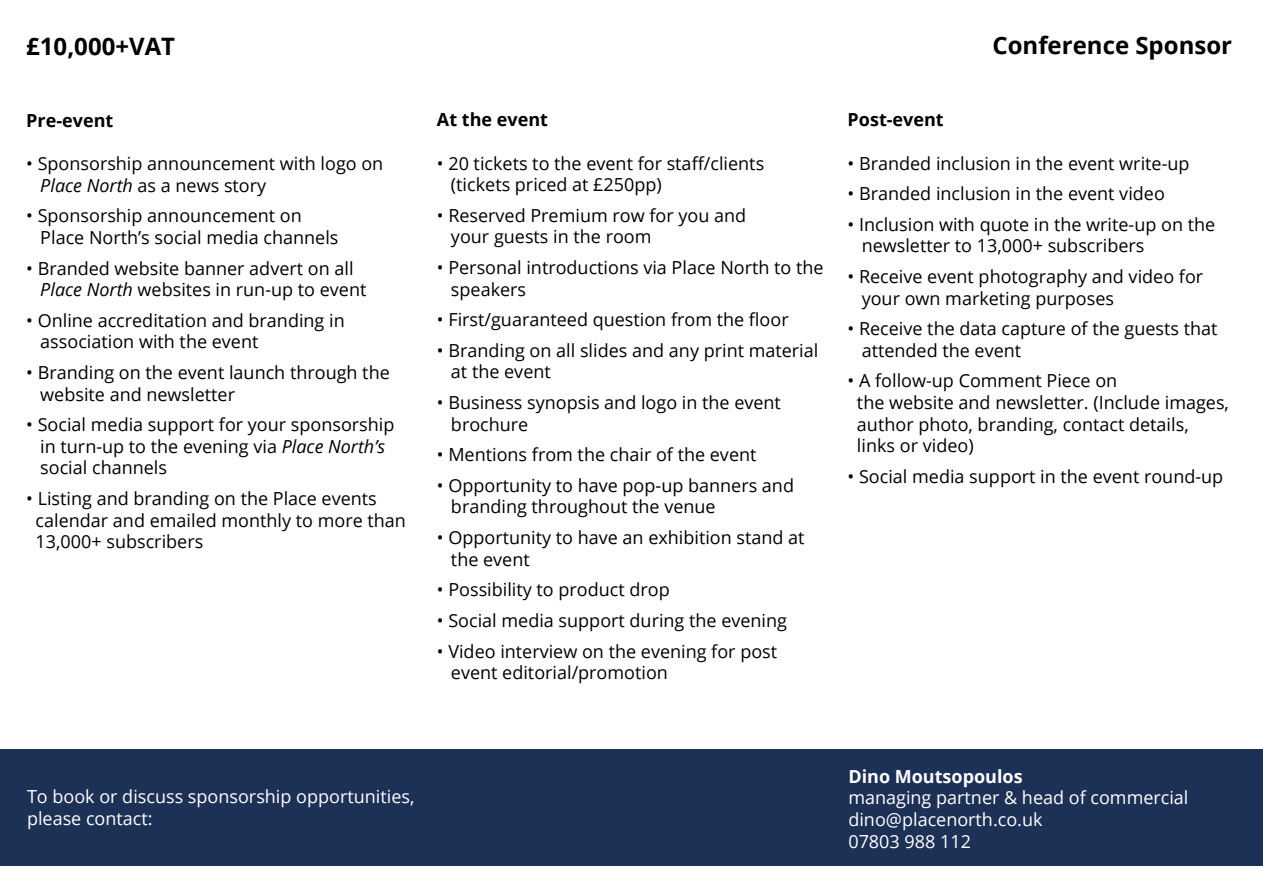
<style>
.page{position:relative;width:1263px;height:893px;background:#fff}
.page>*{position:absolute;margin:0;border:0;box-sizing:border-box;transform-origin:0 0}
.t1{font:700 24px "Open Sans";color:#000}
.t2{font:18px/21.6px "Open Sans";color:#000}
.t3{font:18px/21.6px "Open Sans";color:#fff}
.t4{font:700 18px "Open Sans";color:#000}
.t5{font:700 18px "Open Sans";color:#fff}
.s1{font-style:italic}
</style>
<div class="page">
<div style="left:0;top:750px;width:1263px;height:116px;background:#1d3056"></div>
<h1 class="t1" style="left:26px;top:29px;width:150px">£10,000+VAT</h1>
<p class="t4" style="left:26px;top:108px;width:89px">Pre-event</p>
<p class="t2" style="left:40px;top:152px;width:345px;text-indent:-14px">• Sponsorship announcement with logo on<br><span class="s1">Place North</span> as a news story</p>
<p class="t2" style="left:40px;top:205px;width:300px;text-indent:-14px">• Sponsorship announcement on<br>Place North’s social media channels</p>
<p class="t2" style="left:40px;top:257px;width:328px;text-indent:-14px">• Branded website banner advert on all<br><span class="s1">Place North</span> websites in run-up to event</p>
<p class="t2" style="left:40px;top:309px;width:306px;text-indent:-14px">• Online accreditation and branding in association with the event</p>
<p class="t2" style="left:40px;top:361px;width:351px;text-indent:-14px">• Branding on the event launch through the website and newsletter</p>
<p class="t2" style="left:40px;top:413px;width:356px;text-indent:-14px">• Social media support for your sponsorship in turn-up to the evening via <span class="s1">Place North’s </span>social channels</p>
<p class="t2" style="left:36px;top:487px;width:372px;text-indent:-9px">• Listing and branding on the Place events calendar and emailed monthly to more than<br>13,000+ subscribers</p>
<p class="t4" style="left:437px;top:107px;width:113px">At the event</p>
<p class="t2" style="left:451px;top:152px;width:315px;text-indent:-14px">• 20 tickets to the event for staff/clients (tickets priced at £250pp)</p>
<p class="t2" style="left:451px;top:204px;width:297px;text-indent:-14px">• Reserved Premium row for you and your guests in the room</p>
<p class="t2" style="left:451px;top:256px;width:374px;text-indent:-14px">• Personal introductions via Place North to the speakers</p>
<p class="t2" style="left:437px;top:308px;width:353px">• First/guaranteed question from the floor</p>
<p class="t2" style="left:451px;top:339px;width:369px;text-indent:-14px">• Branding on all slides and any print material at the event</p>
<p class="t2" style="left:451px;top:391px;width:331px;text-indent:-14px">• Business synopsis and logo in the event brochure</p>
<p class="t2" style="left:437px;top:443px;width:321px">• Mentions from the chair of the event</p>
<p class="t2" style="left:451px;top:474px;width:345px;text-indent:-14px">• Opportunity to have pop-up banners and branding throughout the venue</p>
<p class="t2" style="left:451px;top:526px;width:355px;text-indent:-14px">• Opportunity to have an exhibition stand at the event</p>
<p class="t2" style="left:437px;top:578px;width:234px">• Possibility to product drop</p>
<p class="t2" style="left:437px;top:609px;width:352px">• Social media support during the evening</p>
<p class="t2" style="left:451px;top:640px;width:328px;text-indent:-14px">• Video interview on the evening for post event editorial/promotion</p>
<h1 class="t1" style="left:992px;top:28px;width:241px">Conference Sponsor</h1>
<p class="t4" style="left:848px;top:107px;width:98px">Post-event</p>
<p class="t2" style="left:848px;top:152px;width:343px">• Branded inclusion in the event write-up</p>
<p class="t2" style="left:848px;top:182px;width:319px">• Branded inclusion in the event video</p>
<p class="t2" style="left:862px;top:213px;width:355px;text-indent:-14px">• Inclusion with quote in the write-up on the newsletter to 13,000+ subscribers</p>
<p class="t2" style="left:862px;top:265px;width:343px;text-indent:-14px">• Receive event photography and video for your own marketing purposes</p>
<p class="t2" style="left:862px;top:317px;width:357px;text-indent:-14px">• Receive the data capture of the guests that attended the event</p>
<p class="t2" style="left:857px;top:370px;width:374px;text-indent:-9px">• A follow-up Comment Piece on<br>the website and newsletter. (Include images, author photo, branding, contact details, links or video)</p>
<p class="t2" style="left:848px;top:465px;width:377px">• Social media support in the event round-up</p>
<p class="t3" style="left:27px;top:785px;width:389px">To book or discuss sponsorship opportunities, please contact:</p>
<p class="t5" style="left:848px;top:763px;width:176px">Dino Moutsopoulos</p>
<p class="t3" style="left:848px;top:786px;width:342px">managing partner &amp; head of commercial dino@placenorth.co.uk<br>07803 988 112</p>
</div>
